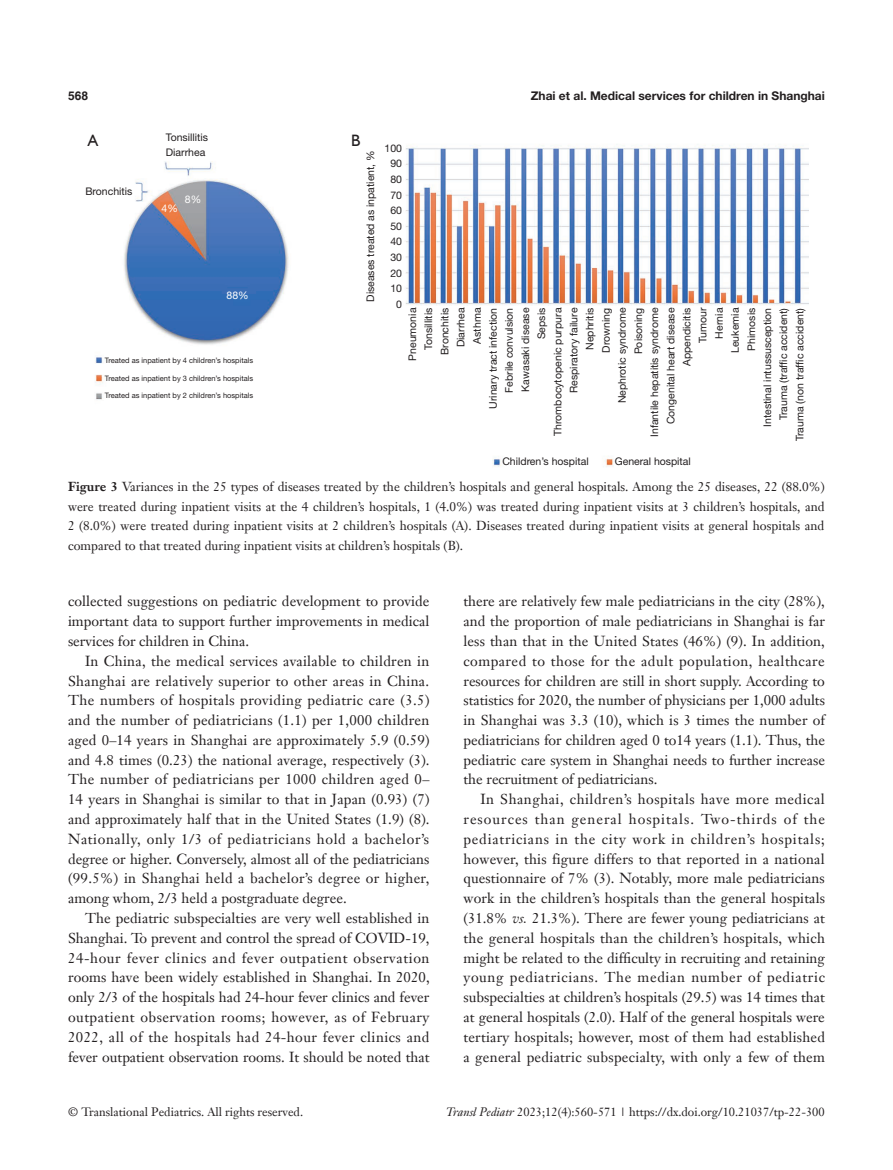
<style>
.page{position:relative;width:893px;height:1170px;background:#fff}
.page>*{position:absolute;margin:0;border:0;box-sizing:border-box;transform-origin:0 0}
.t1{font:16.5px "Humanist 521 BT";color:#231f20}
.t2{font:14.25px/19.8px "Janson Text LT";color:#231f20;text-align:justify}
.t3{font:12.75px/19.5px "Janson Text LT";color:#231f20;text-align:justify}
.t4{font:12px "Janson Text LT";color:#231f20}
.t5{font:700 12px "Helvetica Neue LT Pro";color:#231f20}
.t6{font:700 12px "Helvetica";color:#231f20}
.t7{font:10.5px/16.2px "Helvetica Neue LT Pro";color:#231f20;text-align:right}
.t8{font:10.5px "Helvetica Neue LT Pro";color:#fff}
.t9{font:7.5px "Helvetica Neue LT Pro";color:#231f20}
.s1{font-weight:700}
.s2{font-style:italic}
</style>
<div class="page">
<img style="left:95px;top:145px;width:713px;height:322px">
<div style="left:348px;top:132px;width:17px;height:17px;background:#fff"></div>
<div style="left:84px;top:132px;width:17px;height:17px;background:#fff"></div>
<p class="t6" style="left:68px;top:88px;width:22px">568</p>
<p class="t5" style="left:531px;top:88px;width:296px">Zhai et al. Medical services for children in Shanghai</p>
<p class="t7" style="left:166px;top:129px;width:44px;line-height:15px;text-align:left">Tonsillitis<br>Diarrhea</p>
<p class="t1" style="left:88px;top:130px;width:12px">A</p>
<p class="t1" style="left:351px;top:130px;width:11px">B</p>
<p class="t7" style="left:362px;top:302px;width:153px;rotate:-90deg">Diseases treated as inpatient, %</p>
<p class="t7" style="left:85px;top:183px;width:49px">Bronchitis</p>
<p class="t8" style="left:185px;top:193px;width:18px">8%</p>
<p class="t8" style="left:162px;top:202px;width:18px">4%</p>
<p class="t8" style="left:227px;top:288px;width:24px">88%</p>
<p class="t9" style="left:105px;top:355px;width:150px">Treated as inpatient by 4 children’s hospitals</p>
<p class="t9" style="left:105px;top:373px;width:150px">Treated as inpatient by 3 children’s hospitals</p>
<p class="t9" style="left:105px;top:391px;width:150px">Treated as inpatient by 2 children’s hospitals</p>
<p class="t7" style="left:384px;top:140px;width:19px;line-height:15.6px">100<br>90<br>80<br>70<br>60<br>50<br>40<br>30<br>20<br>10<br>0</p>
<p class="t7" style="left:404px;top:441px;width:135px;rotate:-90deg">Pneumonia<br>Tonsillitis<br>Bronchitis<br>Diarrhea<br>Asthma<br>Urinary tract infection<br>Febrile convulsion<br>Kawasaki disease<br>Sepsis<br>Thrombocytopenic purpura<br>Respiratory failure<br>Nephritis<br>Drowning<br>Nephrotic syndrome<br>Poisoning<br>Infantile hepatitis syndrome<br>Congenital heart disease<br>Appendicitis<br>Tumour<br>Hernia<br>Leukemia<br>Phimosis<br>Intestinal intussusception<br>Trauma (traffic accident)<br>Trauma (non traffic accident)</p>
<p class="t7" style="left:502px;top:452px;width:88px">Children’s hospital</p>
<p class="t7" style="left:615px;top:452px;width:77px">General hospital</p>
<p class="t3" style="left:68px;top:477px;width:758px"><span class="s1">Figure 3</span> Variances in the 25 types of diseases treated by the children’s hospitals and general hospitals. Among the 25 diseases, 22 (88.0%) were treated during inpatient visits at the 4 children’s hospitals, 1 (4.0%) was treated during inpatient visits at 3 children’s hospitals, and 2 (8.0%) were treated during inpatient visits at 2 children’s hospitals (A). Diseases treated during inpatient visits at general hospitals and compared to that treated during inpatient visits at children’s hospitals (B).</p>
<p class="t2" style="left:68px;top:591px;width:363px">collected suggestions on pediatric development to provide important data to support further improvements in medical services for children in China.</p>
<p class="t2" style="left:68px;top:650px;width:363px;text-indent:17px">In China, the medical services available to children in Shanghai are relatively superior to other areas in China.<br>The numbers of hospitals providing pediatric care (3.5) and the number of pediatricians (1.1) per 1,000 children aged 0–14 years in Shanghai are approximately 5.9 (0.59) and 4.8 times (0.23) the national average, respectively (3).<br>The number of pediatricians per 1000 children aged 0– 14 years in Shanghai is similar to that in Japan (0.93) (7) and approximately half that in the United States (1.9) (8).<br>Nationally, only 1/3 of pediatricians hold a bachelor’s degree or higher. Conversely, almost all of the pediatricians (99.5%) in Shanghai held a bachelor’s degree or higher, among whom, 2/3 held a postgraduate degree.</p>
<p class="t2" style="left:68px;top:908px;width:363px;text-indent:17px">The pediatric subspecialties are very well established in Shanghai. To prevent and control the spread of COVID-19, 24-hour fever clinics and fever outpatient observation rooms have been widely established in Shanghai. In 2020, only 2/3 of the hospitals had 24-hour fever clinics and fever outpatient observation rooms; however, as of February 2022, all of the hospitals had 24-hour fever clinics and fever outpatient observation rooms. It should be noted that</p>
<p class="t2" style="left:463px;top:591px;width:363px">there are relatively few male pediatricians in the city (28%), and the proportion of male pediatricians in Shanghai is far less than that in the United States (46%) (9). In addition, compared to those for the adult population, healthcare resources for children are still in short supply. According to statistics for 2020, the number of physicians per 1,000 adults in Shanghai was 3.3 (10), which is 3 times the number of pediatricians for children aged 0 to14 years (1.1). Thus, the pediatric care system in Shanghai needs to further increase the recruitment of pediatricians.</p>
<p class="t2" style="left:463px;top:789px;width:363px;text-indent:17px">In Shanghai, children’s hospitals have more medical resources than general hospitals. Two-thirds of the pediatricians in the city work in children’s hospitals; however, this figure differs to that reported in a national questionnaire of 7% (3). Notably, more male pediatricians work in the children’s hospitals than the general hospitals (31.8% <span class="s2">vs.</span> 21.3%). There are fewer young pediatricians at the general hospitals than the children’s hospitals, which might be related to the difficulty in recruiting and retaining young pediatricians. The median number of pediatric subspecialties at children’s hospitals (29.5) was 14 times that at general hospitals (2.0). Half of the general hospitals were tertiary hospitals; however, most of them had established a general pediatric subspecialty, with only a few of them</p>
<p class="t4" style="left:68px;top:1104px;width:236px">© Translational Pediatrics. All rights reserved.</p>
<p class="t4" style="left:446px;top:1104px;width:380px"><span class="s2">Transl Pediatr</span> 2023;12(4):560-571 | https://dx.doi.org/10.21037/tp-22-300</p>
</div>
